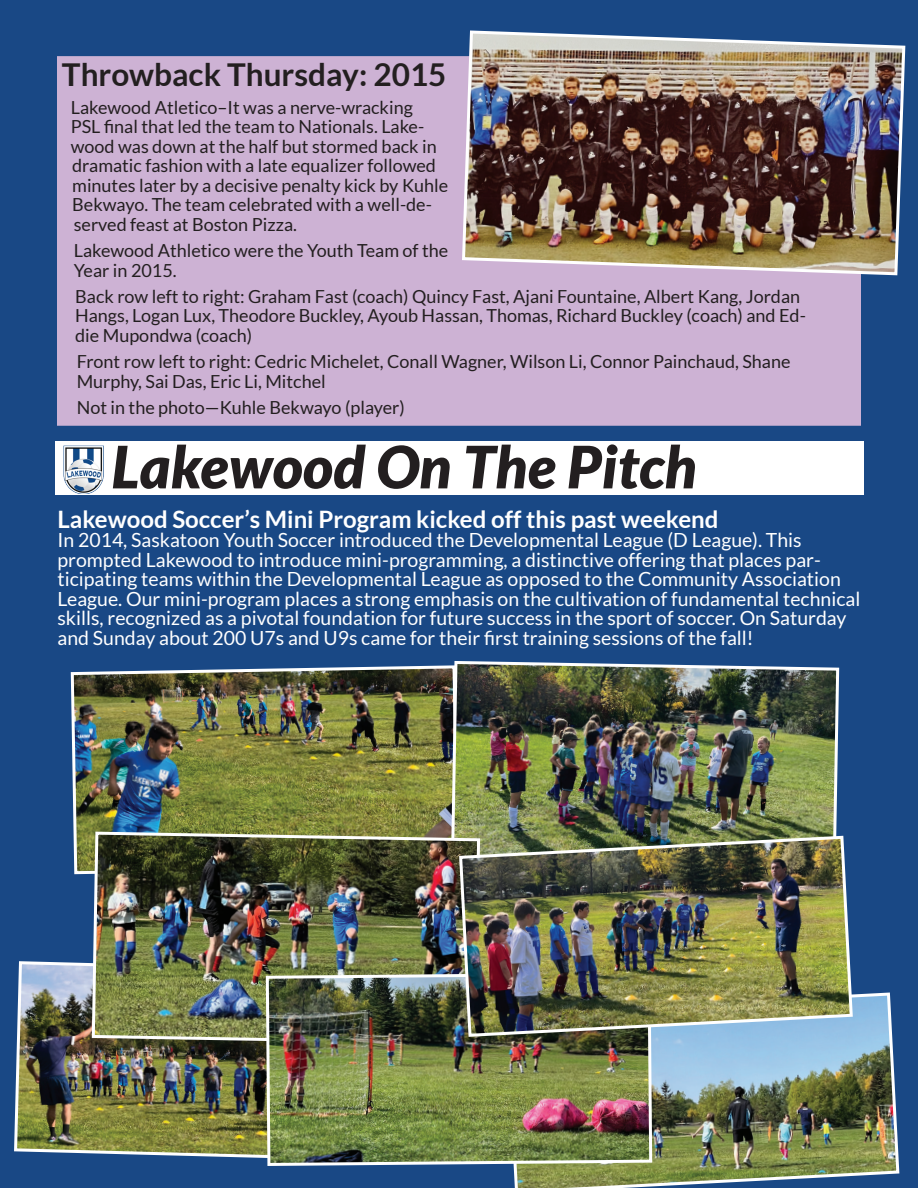
<style>
.page{position:relative;width:918px;height:1188px;background:#194885}
.page>*{position:absolute;margin:0;border:0;box-sizing:border-box;transform-origin:0 0}
.t1{font:italic 900 58.5px "Lato";color:#231f20}
.t2{font:700 31.5px "Lato";color:#231f20}
.t3{font:700 24px "Lato";color:#fff}
.t4{font:19.5px/19.5px "Lato";color:#fff}
.t5{font:18px/19.5px "Lato";color:#231f20}
</style>
<div class="page">
<img style="left:513px;top:992px;width:387px;height:196px">
<img style="left:14px;top:961px;width:250px;height:197px">
<div style="left:54px;top:53px;width:810px;height:376px;background:#cdb2d4;border:3px solid #194885"></div>
<div style="left:55px;top:441px;width:809px;height:54px;background:#fff"></div>
<img style="left:63px;top:445px;width:41px;height:49px">
<img style="left:460px;top:30px;width:446px;height:247px">
<img style="left:70px;top:665px;width:379px;height:210px">
<img style="left:449px;top:661px;width:391px;height:173px">
<img style="left:90px;top:830px;width:392px;height:216px">
<img style="left:264px;top:971px;width:390px;height:196px">
<img style="left:458px;top:834px;width:396px;height:204px">
<h2 class="t2" style="left:62px;top:56px;width:386px">Throwback Thursday: 2015</h2>
<p class="t5" style="left:71px;top:97px;width:379px">Lakewood Atletico–It was a nerve-wracking<br>PSL final that led the team to Nationals. Lake&shy;wood was down at the half but stormed back in dramatic fashion with a late equalizer followed minutes later by a decisive penalty kick by Kuhle Bekwayo. The team celebrated with a well-de&shy;served feast at Boston Pizza.</p>
<p class="t5" style="left:74px;top:241px;width:376px">Lakewood Athletico were the Youth Team of the<br>Year in 2015.</p>
<p class="t5" style="left:75px;top:286px;width:732px">Back row left to right: Graham Fast (coach) Quincy Fast, Ajani Fountaine, Albert Kang, Jordan<br>Hangs, Logan Lux, Theodore Buckley, Ayoub Hassan, Thomas, Richard Buckley (coach) and Ed&shy;die Mupondwa (coach)</p>
<p class="t5" style="left:77px;top:352px;width:715px">Front row left to right: Cedric Michelet, Conall Wagner, Wilson Li, Connor Painchaud, Shane<br>Murphy, Sai Das, Eric Li, Mitchel</p>
<p class="t5" style="left:77px;top:397px;width:330px">Not in the photo—Kuhle Bekwayo (player)</p>
<h1 class="t1" style="left:112px;top:433px;width:587px">Lakewood On The Pitch</h1>
<h3 class="t3" style="left:57px;top:505px;width:663px">Lakewood Soccer’s Mini Program kicked off this past weekend</h3>
<p class="t4" style="left:57px;top:531px;width:804px">In 2014, Saskatoon Youth Soccer introduced the Developmental League (D League). This prompted Lakewood to introduce mini-programming, a distinctive offering that places par&shy;ticipating teams within the Developmental League as opposed to the Community Association League. Our mini-program places a strong emphasis on the cultivation of fundamental technical skills, recognized as a pivotal foundation for future success in the sport of soccer. On Saturday and Sunday about 200 U7s and U9s came for their first training sessions of the fall!</p>
</div>
